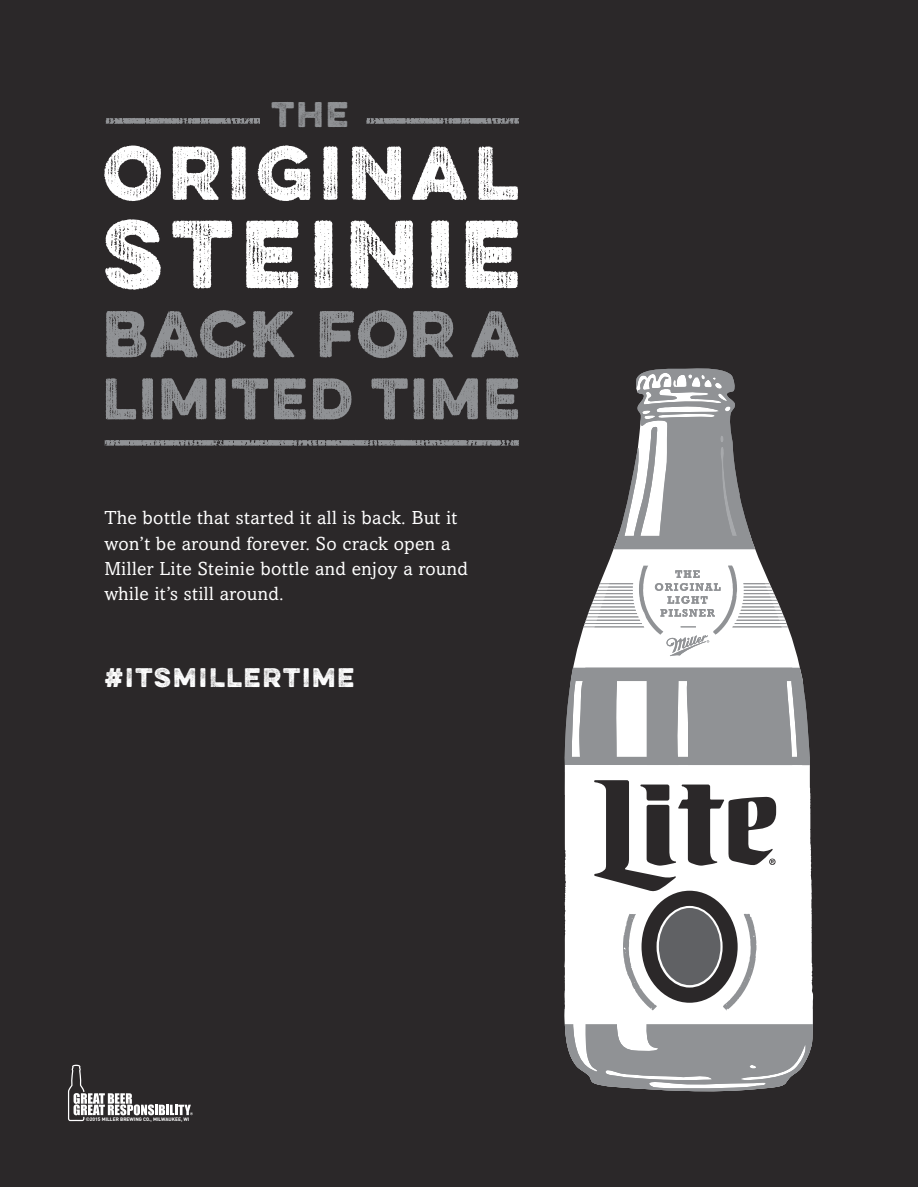
<style>
.page{position:relative;width:918px;height:1188px;background:#fff}
.page>*{position:absolute;margin:0;border:0;box-sizing:border-box;transform-origin:0 0}
.t1{font:85.95px "Eveleth";letter-spacing:.1em;color:#fff}
.t2{font:67.95px "Eveleth";letter-spacing:.1em;color:#fff}
.t3{font:58.8px "Eveleth";letter-spacing:.03em;color:#909295}
.t4{font:52.2px "Eveleth";letter-spacing:.05em;color:#909295}
.t5{font:31.95px "Eveleth";color:#909295}
.t6{font:24.15px "Eveleth";letter-spacing:.085em;color:#fff}
.t7{font:18.9px/25.2px "Amasis";letter-spacing:.025em;color:#fff}
.t8{font:700 4.95px "DIN";color:#fff}
</style>
<div class="page">
<div style="left:0;top:0;width:918px;height:1187px;background:#2b2829"></div>
<svg style="left:68px;top:1065px;width:125px;height:56px"></svg>
<svg style="left:106px;top:118px;width:154px;height:6px"></svg>
<svg style="left:366px;top:118px;width:152px;height:6px"></svg>
<svg style="left:105px;top:440px;width:413px;height:6px;background:#7d7e81"></svg>
<svg style="left:564px;top:368px;width:249px;height:723px"></svg>
<h3 class="t5" style="left:272px;top:97px;width:78px">THE</h3>
<h2 class="t2" style="left:103px;top:137px;width:417px">ORIGINAL</h2>
<h1 class="t1" style="left:103px;top:208px;width:419px">STEINIE</h1>
<h3 class="t3" style="left:103px;top:302px;width:418px">BACK FOR A</h3>
<h3 class="t4" style="left:103px;top:371px;width:418px">LIMITED TIME</h3>
<p class="t7" style="left:104px;top:505px;width:365px">The bottle that started it all is back. But it won’t be around forever. So crack open a Miller Lite Steinie bottle and enjoy a round while it’s still around.</p>
<p class="t6" style="left:105px;top:665px;width:251px">#ITSMILLERTIME</p>
<p class="t8" style="left:86px;top:1117px;width:105px">©2015 MILLER BREWING CO., MILWAUKEE, WI</p>
</div>
